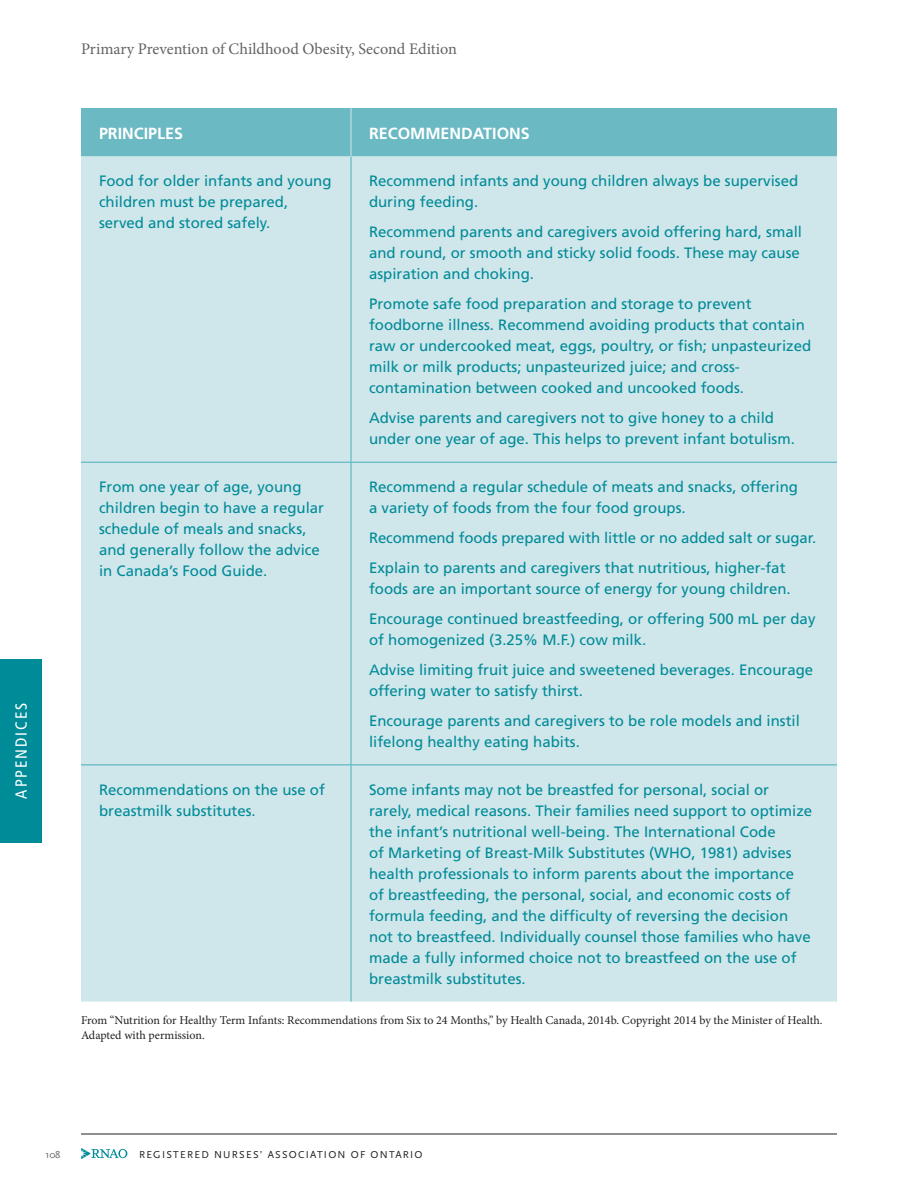
<style>
.page{position:relative;width:918px;height:1188px;background:#fff}
.page>*{position:absolute;margin:0;border:0;box-sizing:border-box;transform-origin:0 0}
.t1{font:16.2px "Minion Pro";color:#636366}
.RECO_CHARTS_-_box_he{font:700 16.2px "Frutiger";color:#fff}
.t2{font:condensed 16.2px "Frutiger";letter-spacing:.12em;color:#fff}
.RECO_CHARTS_-_box_co{font:15px/21px "Frutiger";color:#008b98}
.FOOTNOTES{font:12px/15px "Minion Pro";color:#231f20}
.t3{font:10.5px "Scala Sans";letter-spacing:.12em;color:#231f20}
.t4{font:10.5px "Scala Sans";color:#636366}
</style>
<div class="page">
<svg style="left:81px;top:1148px;width:46px;height:11px"></svg>
<div style="left:0;top:659px;width:42px;height:183px;background:#008b98"></div>
<hr style="left:81px;top:1134px;width:756px;height:1px;background:#231f20">
<div style="left:81px;top:108px;width:756px;height:49px;background:#6ab9c3"></div>
<div style="left:81px;top:157px;width:756px;height:845px;background:#cfe6ea"></div>
<hr style="left:81px;top:765px;width:270px;height:1px;background:#4aafba">
<hr style="left:351px;top:765px;width:486px;height:1px;background:#4aafba">
<hr style="left:351px;top:108px;width:1px;height:49px;background:#cfe6ea">
<hr style="left:81px;top:462px;width:270px;height:1px;background:#4aafba">
<hr style="left:351px;top:462px;width:486px;height:1px;background:#4aafba">
<hr style="left:351px;top:157px;width:1px;height:305px;background:#4aafba">
<hr style="left:351px;top:463px;width:1px;height:302px;background:#4aafba">
<hr style="left:351px;top:765px;width:1px;height:237px;background:#4aafba">
<p class="t2" style="left:12px;top:799px;width:97px;rotate:-90deg">APPENDICES</p>
<p class="t1" style="left:81px;top:38px;width:378px">Primary Prevention of Childhood Obesity, Second Edition</p>
<p class="RECO_CHARTS_-_box_he" style="left:99px;top:123px;width:86px">PRINCIPLES</p>
<p class="RECO_CHARTS_-_box_he" style="left:369px;top:123px;width:162px">RECOMMENDATIONS</p>
<p class="RECO_CHARTS_-_box_co" style="left:99px;top:170px;width:234px">Food for older infants and young children must be prepared, served and stored safely.</p>
<p class="RECO_CHARTS_-_box_co" style="left:369px;top:170px;width:431px">Recommend infants and young children always be supervised during feeding.</p>
<p class="RECO_CHARTS_-_box_co" style="left:369px;top:221px;width:435px">Recommend parents and caregivers avoid offering hard, small and round, or smooth and sticky solid foods. These may cause aspiration and choking.</p>
<p class="RECO_CHARTS_-_box_co" style="left:369px;top:293px;width:444px">Promote safe food preparation and storage to prevent foodborne illness. Recommend avoiding products that contain raw or undercooked meat, eggs, poultry, or fish; unpasteurized milk or milk products; unpasteurized juice; and cross&shy;contamination between cooked and uncooked foods.</p>
<p class="RECO_CHARTS_-_box_co" style="left:369px;top:407px;width:427px">Advise parents and caregivers not to give honey to a child under one year of age. This helps to prevent infant botulism.</p>
<p class="RECO_CHARTS_-_box_co" style="left:99px;top:476px;width:227px">From one year of age, young children begin to have a regular schedule of meals and snacks, and generally follow the advice in Canada’s Food Guide.</p>
<p class="RECO_CHARTS_-_box_co" style="left:369px;top:476px;width:430px">Recommend a regular schedule of meats and snacks, offering a variety of foods from the four food groups.</p>
<p class="RECO_CHARTS_-_box_co" style="left:369px;top:527px;width:449px">Recommend foods prepared with little or no added salt or sugar.</p>
<p class="RECO_CHARTS_-_box_co" style="left:369px;top:557px;width:423px">Explain to parents and caregivers that nutritious, higher-fat foods are an important source of energy for young children.</p>
<p class="RECO_CHARTS_-_box_co" style="left:369px;top:608px;width:448px">Encourage continued breastfeeding, or offering 500 mL per day of homogenized (3.25% M.F.) cow milk.</p>
<p class="RECO_CHARTS_-_box_co" style="left:369px;top:659px;width:446px">Advise limiting fruit juice and sweetened beverages. Encourage offering water to satisfy thirst.</p>
<p class="RECO_CHARTS_-_box_co" style="left:369px;top:710px;width:432px">Encourage parents and caregivers to be role models and instil lifelong healthy eating habits.</p>
<p class="RECO_CHARTS_-_box_co" style="left:99px;top:779px;width:227px">Recommendations on the use of breastmilk substitutes.</p>
<p class="RECO_CHARTS_-_box_co" style="left:369px;top:779px;width:445px">Some infants may not be breastfed for personal, social or rarely, medical reasons. Their families need support to optimize the infant’s nutritional well-being. The International Code<br>of Marketing of Breast-Milk Substitutes (WHO, 1981) advises health professionals to inform parents about the importance of breastfeeding, the personal, social, and economic costs of formula feeding, and the difficulty of reversing the decision not to breastfeed. Individually counsel those families who have made a fully informed choice not to breastfeed on the use of breastmilk substitutes.</p>
<p class="FOOTNOTES" style="left:81px;top:1013px;width:743px">From “Nutrition for Healthy Term Infants: Recommendations from Six to 24 Months,” by Health Canada, 2014b. Copyright 2014 by the Minister of Health.<br>Adapted with permission.</p>
<p class="t4" style="left:46px;top:1149px;width:16px">108</p>
<p class="t3" style="left:139px;top:1149px;width:285px">REGISTERED NURSES’ ASSOCIATION OF ONTARIO</p>
</div>
